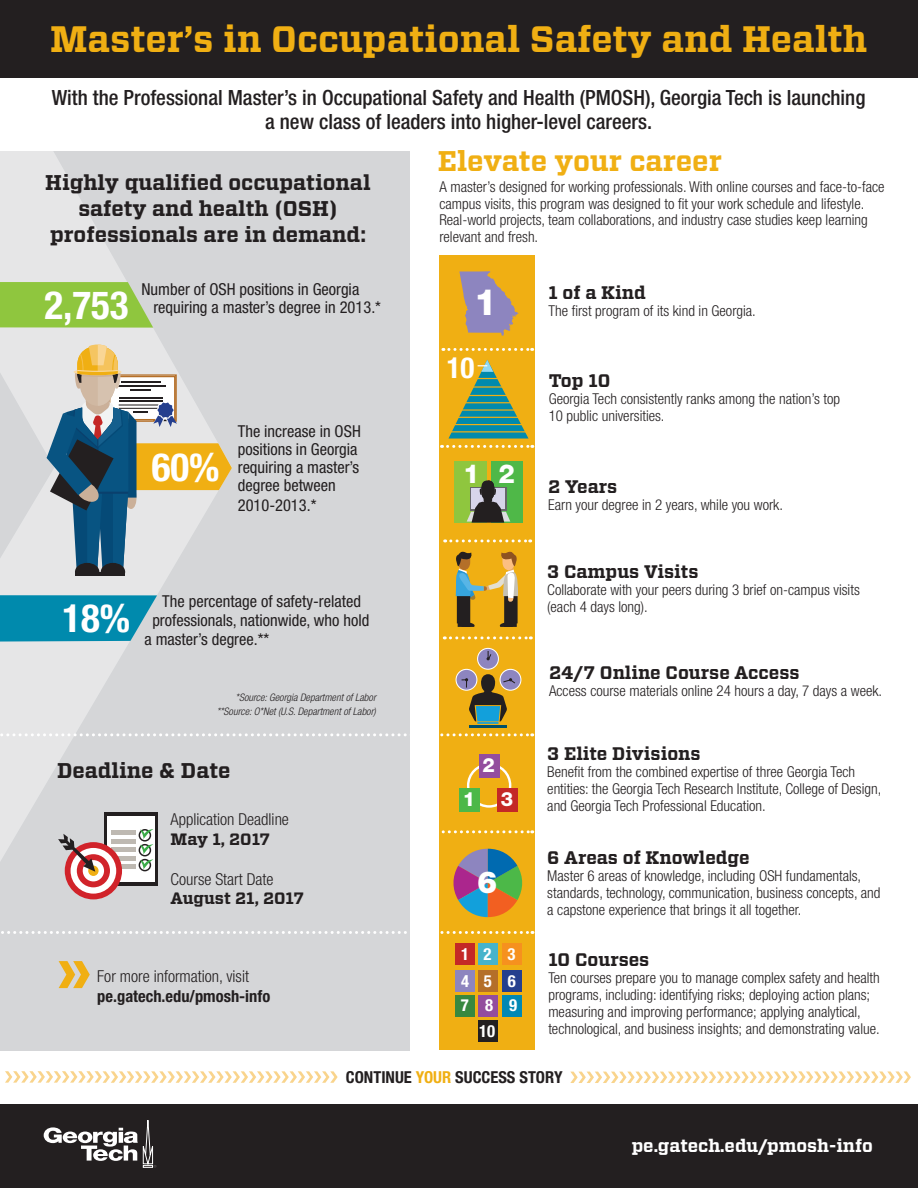
<style>
.page{position:relative;width:918px;height:1188px;background:#fff}
.page>*{position:absolute;margin:0;border:0;box-sizing:border-box;transform-origin:0 0}
.t1{font:700 condensed 39px "Helvetica Neue LT Std";color:#fff}
.t2{font:700 36.75px "Vitesse";color:#f0af13}
.t3{font:800 36.3px "Helvetica Neue LT Std";color:#fff}
.t4{font:900 30.3px "Helvetica Neue LT Std";color:#fff}
.t5{font:700 condensed 29.1px "Helvetica Neue LT Std";color:#fff}
.t6{font:700 28.35px "Vitesse";color:#f0af13}
.t7{font:800 26.25px "Helvetica Neue LT Std";color:#fff}
.t8{font:700 21.3px/26.1px "Vitesse";color:#231f20;text-align:center}
.t9{font:500 condensed 21px "Helvetica Neue LT Std";color:#231f20}
.t10{font:800 19.65px "Helvetica Neue LT Std";color:#fff}
.t11{font:700 18.15px "Vitesse";color:#231f20}
.t12{font:700 18px "Vitesse";color:#fff}
.t13{font:700 condensed 16.8px "Helvetica Neue LT Std";color:#fff}
.t14{font:condensed 16.5px/18.1px "Helvetica Neue LT Std";color:#231f20}
.t15{font:300 condensed 16.5px "Helvetica Neue LT Std";color:#231f20}
.t16{font:700 condensed 16.5px "Helvetica Neue LT Std";color:#231f20}
.t17{font:700 16.5px "Vitesse";color:#231f20}
.t18{font:300 condensed 15px/17px "Helvetica Neue LT Std";color:#231f20}
.t19{font:italic 300 condensed 10.35px "Helvetica Neue LT Std";color:#231f20}
.s1{color:#f0af13}
</style>
<div class="page">
<div style="left:0;top:1104px;width:918px;height:84px;background:#231f20"></div>
<div style="left:0;top:151px;width:409px;height:899px;background:#d5d6d8"></div>
<svg style="left:44px;top:1120px;width:112px;height:48px"></svg>
<svg style="left:59px;top:969px;width:31px;height:19px"></svg>
<svg style="left:0;top:151px;width:222px;height:818px"></svg>
<svg style="left:0;top:282px;width:153px;height:46px;background:#95c74c"></svg>
<svg style="left:0;top:595px;width:157px;height:47px;background:#1692b1"></svg>
<svg style="left:47px;top:339px;width:185px;height:236px"></svg>
<div style="left:440px;top:255px;width:95px;height:795px;background:#f0af13"></div>
<svg style="left:443px;top:348px;width:90px;height:3px"></svg>
<svg style="left:442px;top:445px;width:91px;height:3px"></svg>
<svg style="left:445px;top:539px;width:86px;height:3px"></svg>
<svg style="left:444px;top:636px;width:87px;height:3px"></svg>
<svg style="left:0;top:931px;width:533px;height:3px"></svg>
<svg style="left:0;top:733px;width:533px;height:3px"></svg>
<svg style="left:439px;top:830px;width:94px;height:3px"></svg>
<svg style="left:459px;top:271px;width:59px;height:65px"></svg>
<svg style="left:449px;top:360px;width:80px;height:79px"></svg>
<div style="left:455px;top:943px;width:19px;height:22px;background:#c42826"></div>
<div style="left:479px;top:943px;width:19px;height:22px;background:#46b3cb"></div>
<div style="left:502px;top:943px;width:19px;height:22px;background:#f6911e"></div>
<div style="left:455px;top:995px;width:19px;height:22px;background:#38883f"></div>
<div style="left:479px;top:970px;width:19px;height:22px;background:#b46f29"></div>
<div style="left:502px;top:970px;width:19px;height:22px;background:#253f8e"></div>
<div style="left:502px;top:995px;width:19px;height:22px;background:#0188b4"></div>
<div style="left:455px;top:970px;width:19px;height:22px;background:#8d85bf"></div>
<div style="left:479px;top:995px;width:19px;height:22px;background:#934d9e"></div>
<div style="left:479px;top:1020px;width:19px;height:22px;background:#231f20"></div>
<svg style="left:455px;top:551px;width:63px;height:76px"></svg>
<div style="left:104px;top:812px;width:54px;height:74px;background:#231f20"></div>
<div style="left:107px;top:817px;width:48px;height:65px;background:#fff"></div>
<svg style="left:139px;top:829px;width:14px;height:42px"></svg>
<div style="left:112px;top:830px;width:24px;height:5px;background:#beb9b2"></div>
<hr style="left:112px;top:839px;width:24px;height:4px;background:#beb9b2">
<div style="left:112px;top:847px;width:24px;height:5px;background:#beb9b2"></div>
<hr style="left:112px;top:856px;width:24px;height:4px;background:#beb9b2">
<div style="left:112px;top:864px;width:24px;height:5px;background:#beb9b2"></div>
<div style="left:65px;top:842px;width:57px;height:57px;background:#d1232a;border-radius:50%"></div>
<div style="left:71px;top:848px;width:45px;height:46px;background:#fff;border-radius:50%"></div>
<div style="left:77px;top:854px;width:33px;height:33px;background:#d1232a;border-radius:50%"></div>
<div style="left:83px;top:860px;width:21px;height:21px;background:#fff;border-radius:50%"></div>
<svg style="left:88px;top:866px;width:11px;height:10px"></svg>
<svg style="left:58px;top:834px;width:37px;height:38px"></svg>
<div style="left:455px;top:461px;width:32px;height:62px;background:#8fc63e"></div>
<div style="left:491px;top:461px;width:31px;height:62px;background:#4fb848"></div>
<svg style="left:467px;top:480px;width:43px;height:43px"></svg>
<div style="left:500px;top:669px;width:21px;height:21px;background:#8d85bf;border-radius:50%"></div>
<div style="left:500px;top:669px;width:21px;height:22px;border:1px solid #fff;border-radius:50%"></div>
<hr style="left:469px;top:725px;width:38px;height:2px;background:#00506a">
<div style="left:478px;top:648px;width:20px;height:21px;background:#8d85bf;border-radius:50%"></div>
<div style="left:477px;top:648px;width:22px;height:22px;border:1px solid #fff;border-radius:50%"></div>
<svg style="left:487px;top:651px;width:5px;height:9px"></svg>
<svg style="left:456px;top:669px;width:21px;height:21px"></svg>
<div style="left:456px;top:669px;width:21px;height:22px;border:1px solid #fff;border-radius:50%"></div>
<svg style="left:462px;top:674px;width:54px;height:50px"></svg>
<svg style="left:453px;top:849px;width:70px;height:68px"></svg>
<div style="left:467px;top:763px;width:44px;height:45px;border:2px solid #fff;border-radius:50%"></div>
<div style="left:479px;top:754px;width:20px;height:24px;background:#934d9e"></div>
<div style="left:460px;top:788px;width:20px;height:24px;background:#4cb848"></div>
<div style="left:497px;top:788px;width:21px;height:24px;background:#c42826"></div>
<svg style="left:5px;top:1071px;width:333px;height:12px"></svg>
<svg style="left:570px;top:1071px;width:341px;height:12px"></svg>
<div style="left:0;top:0;width:918px;height:78px;background:#231f20"></div>
<p class="t2" style="left:50px;top:14px;width:819px">Master’s in Occupational Safety and Health</p>
<p class="t9" style="left:52px;top:85px;width:815px">With the Professional Master’s in Occupational Safety and Health (PMOSH), Georgia Tech is launching</p>
<p class="t9" style="left:265px;top:109px;width:389px">a new class of leaders into higher-level careers.</p>
<p class="t8" style="left:45px;top:169px;width:327px">Highly qualified occupational safety and health (OSH) professionals are in demand:</p>
<p class="t1" style="left:44px;top:281px;width:86px">2,753</p>
<p class="t14" style="left:153px;top:280px;width:229px;text-indent:-12px">Number of OSH positions in Georgia requiring a master’s degree in 2013.*</p>
<p class="t1" style="left:152px;top:443px;width:69px">60%</p>
<p class="t14" style="left:238px;top:422px;width:125px">The increase in OSH positions in Georgia requiring a master’s degree between</p>
<p class="t14" style="left:238px;top:496px;width:80px">2010-2013.*</p>
<p class="t1" style="left:62px;top:595px;width:69px">18%</p>
<p class="t14" style="left:152px;top:592px;width:219px;text-align:center">The percentage of safety-related professionals, nationwide, who hold</p>
<p class="t14" style="left:144px;top:630px;width:126px">a master’s degree.**</p>
<p class="t19" style="left:236px;top:692px;width:142px">*Source: Georgia Department of Labor</p>
<p class="t19" style="left:217px;top:706px;width:161px">**Source: O*Net (U.S. Department of Labor)</p>
<p class="t8" style="left:57px;top:758px;width:175px">Deadline &amp; Date</p>
<p class="t15" style="left:171px;top:810px;width:120px">Application Deadline</p>
<p class="t17" style="left:171px;top:828px;width:101px">May 1, 2017</p>
<p class="t15" style="left:171px;top:869px;width:104px">Course Start Date</p>
<p class="t17" style="left:171px;top:888px;width:135px">August 21, 2017</p>
<p class="t15" style="left:97px;top:967px;width:153px">For more information, visit</p>
<p class="t16" style="left:97px;top:986px;width:174px">pe.gatech.edu/pmosh-info</p>
<p class="t6" style="left:438px;top:142px;width:285px">Elevate your career</p>
<p class="t18" style="left:439px;top:178px;width:447px;line-height:16.5px">A master’s designed for working professionals. With online courses and face-to-face campus visits, this program was designed to fit your work schedule and lifestyle.<br>Real-world projects, team collaborations, and industry case studies keep learning relevant and fresh.</p>
<p class="t3" style="left:474px;top:280px;width:24px">1</p>
<p class="t5" style="left:447px;top:350px;width:29px">10</p>
<p class="t7" style="left:463px;top:458px;width:18px">1</p>
<p class="t7" style="left:498px;top:458px;width:18px">2</p>
<p class="t10" style="left:483px;top:753px;width:14px">2</p>
<p class="t10" style="left:463px;top:787px;width:14px">1</p>
<p class="t10" style="left:501px;top:788px;width:14px">3</p>
<p class="t4" style="left:477px;top:865px;width:22px">6</p>
<p class="t13" style="left:461px;top:944px;width:56px">1 2 3</p>
<p class="t13" style="left:461px;top:971px;width:56px">4 5 6</p>
<p class="t13" style="left:461px;top:995px;width:58px">7 8 9</p>
<p class="t13" style="left:479px;top:1021px;width:18px">10</p>
<p class="t11" style="left:549px;top:281px;width:99px">1 of a Kind</p>
<p class="t18" style="left:549px;top:302px;width:209px">The first program of its kind in Georgia.</p>
<p class="t11" style="left:549px;top:369px;width:63px">Top 10</p>
<p class="t18" style="left:549px;top:391px;width:293px">Georgia Tech consistently ranks among the nation’s top<br>10 public universities.</p>
<p class="t11" style="left:548px;top:475px;width:71px">2 Years</p>
<p class="t18" style="left:548px;top:496px;width:236px">Earn your degree in 2 years, while you work.</p>
<p class="t11" style="left:547px;top:560px;width:153px">3 Campus Visits</p>
<p class="t18" style="left:547px;top:581px;width:314px">Collaborate with your peers during 3 brief on-campus visits (each 4 days long).</p>
<p class="t11" style="left:549px;top:661px;width:252px">24/7 Online Course Access</p>
<p class="t18" style="left:549px;top:682px;width:335px">Access course materials online 24 hours a day, 7 days a week.</p>
<p class="t11" style="left:547px;top:742px;width:155px">3 Elite Divisions</p>
<p class="t18" style="left:547px;top:763px;width:336px">Benefit from the combined expertise of three Georgia Tech entities: the Georgia Tech Research Institute, College of Design, and Georgia Tech Professional Education.</p>
<p class="t11" style="left:547px;top:845px;width:204px">6 Areas of Knowledge</p>
<p class="t18" style="left:547px;top:867px;width:335px">Master 6 areas of knowledge, including OSH fundamentals, standards, technology, communication, business concepts, and a capstone experience that brings it all together.</p>
<p class="t11" style="left:548px;top:947px;width:102px">10 Courses</p>
<p class="t18" style="left:548px;top:969px;width:333px">Ten courses prepare you to manage complex safety and health programs, including: identifying risks; deploying action plans; measuring and improving performance; applying analytical, technological, and business insights; and demonstrating value.</p>
<p class="t16" style="left:346px;top:1067px;width:218px">CONTINUE <span class="s1">YOUR</span> SUCCESS STORY</p>
<p class="t12" style="left:632px;top:1134px;width:243px">pe.gatech.edu/pmosh-info</p>
</div>
